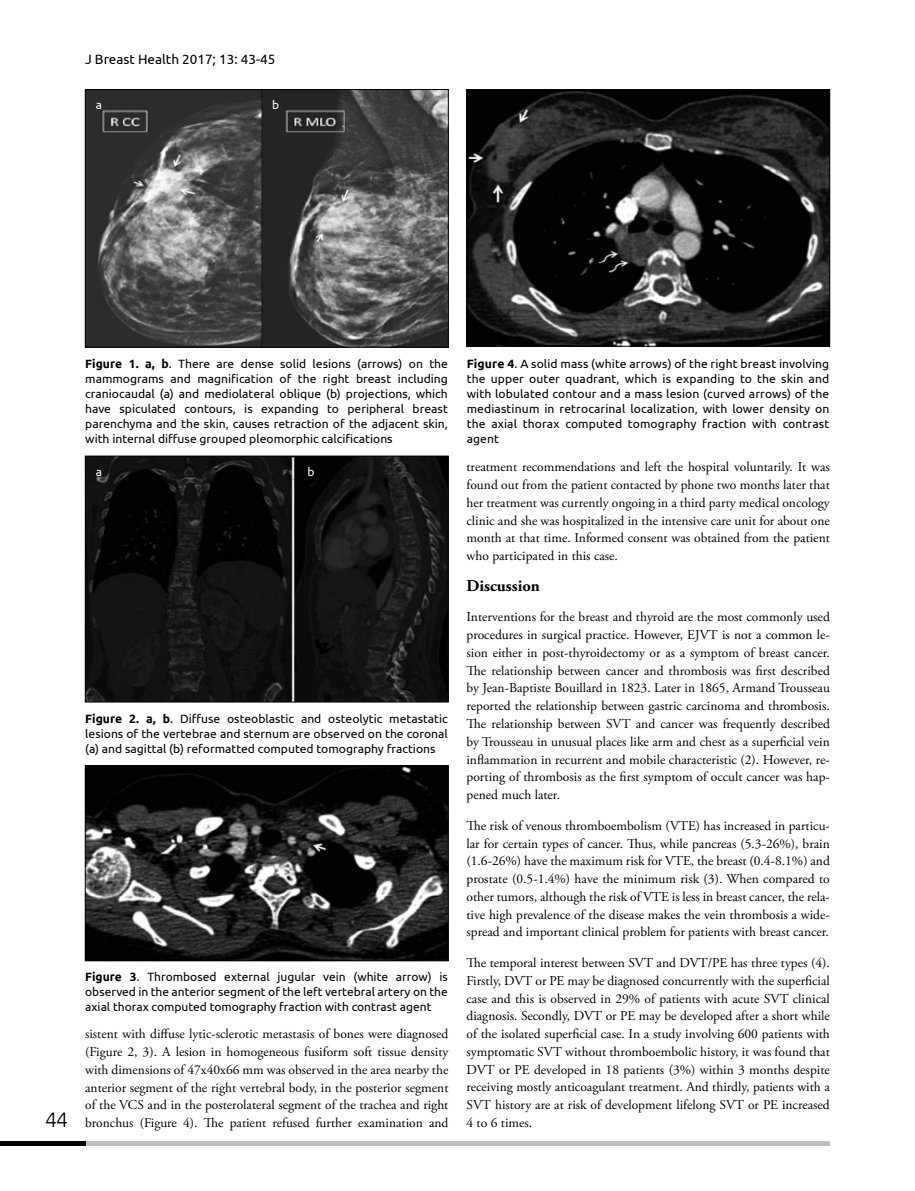
<style>
.page{position:relative;width:915px;height:1191px;background:#fff}
.page>*{position:absolute;margin:0;border:0;box-sizing:border-box;transform-origin:0 0}
.t1{font:300 21px "Ubuntu";color:#000}
.t2{font:700 16.5px "Adobe Garamond Pro";color:#000}
.t3{font:13.5px/17.9px "Adobe Garamond Pro";color:#000;text-align:justify}
.t4{font:13.5px "Ubuntu";color:#000}
.t5{font:12px/15px "Ubuntu";color:#000;text-align:justify}
.t6{font:12px "Ubuntu";color:#fff}
.s1{font-weight:700}
</style>
<div class="page">
<img style="left:468px;top:91px;width:359px;height:253px">
<div style="left:466px;top:89px;width:363px;height:257px;border:1px solid #000"></div>
<img style="left:87px;top:767px;width:359px;height:192px">
<div style="left:85px;top:765px;width:363px;height:196px;border:1px solid #000"></div>
<img style="left:87px;top:458px;width:359px;height:242px">
<div style="left:85px;top:456px;width:363px;height:246px;border:1px solid #000"></div>
<img style="left:87px;top:91px;width:359px;height:254px">
<div style="left:85px;top:89px;width:363px;height:258px;border:1px solid #000"></div>
<div style="left:85px;top:1140px;width:744px;height:5px;background:#bcbec0"></div>
<div style="left:0;top:1140px;width:85px;height:5px;background:#000"></div>
<p class="t4" style="left:85px;top:51px;width:192px">J Breast Health 2017; 13: 43-45</p>
<p class="t6" style="left:96px;top:98px;width:8px">a</p>
<p class="t6" style="left:272px;top:98px;width:9px">b</p>
<h1 class="t1" style="left:45px;top:1106px;width:25px">44</h1>
<p class="t5" style="left:85px;top:356px;width:364px"><span class="s1">Figure 1. a, b</span>. There are dense solid lesions (arrows) on the mammograms and magnification of the right breast including craniocaudal (a) and mediolateral oblique (b) projections, which have spiculated contours, is expanding to peripheral breast parenchyma and the skin, causes retraction of the adjacent skin, with internal diffuse grouped pleomorphic calcifications</p>
<p class="t6" style="left:96px;top:464px;width:8px">a</p>
<p class="t6" style="left:307px;top:464px;width:9px">b</p>
<p class="t5" style="left:85px;top:711px;width:364px"><span class="s1">Figure 2. a, b</span>. Diffuse osteoblastic and osteolytic metastatic lesions of the vertebrae and sternum are observed on the coronal (a) and sagittal (b) reformatted computed tomography fractions</p>
<p class="t5" style="left:85px;top:969px;width:364px"><span class="s1">Figure 3</span>. Thrombosed external jugular vein (white arrow) is observed in the anterior segment of the left vertebral artery on the axial thorax computed tomography fraction with contrast agent</p>
<p class="t3" style="left:85px;top:1025px;width:365px">sistent with diffuse lytic-sclerotic metastasis of bones were diagnosed (Figure 2, 3). A lesion in homogeneous fusiform soft tissue density with dimensions of 47x40x66 mm was observed in the area nearby the anterior segment of the right vertebral body, in the posterior segment of the VCS and in the posterolateral segment of the trachea and right bronchus (Figure 4). The patient refused further examination and</p>
<p class="t5" style="left:466px;top:356px;width:364px"><span class="s1">Figure 4</span>. A solid mass (white arrows) of the right breast involving the upper outer quadrant, which is expanding to the skin and with lobulated contour and a mass lesion (curved arrows) of the mediastinum in retrocarinal localization, with lower density on the axial thorax computed tomography fraction with contrast agent</p>
<p class="t3" style="left:466px;top:458px;width:365px">treatment recommendations and left the hospital voluntarily. It was found out from the patient contacted by phone two months later that her treatment was currently ongoing in a third party medical oncology clinic and she was hospitalized in the intensive care unit for about one month at that time. Informed consent was obtained from the patient who participated in this case.</p>
<p class="t2" style="left:466px;top:576px;width:75px">Discussion</p>
<p class="t3" style="left:466px;top:608px;width:365px">Interventions for the breast and thyroid are the most commonly used procedures in surgical practice. However, EJVT is not a common le&shy;sion either in post-thyroidectomy or as a symptom of breast cancer.<br>The relationship between cancer and thrombosis was first described by Jean-Baptiste Bouillard in 1823. Later in 1865, Armand Trousseau reported the relationship between gastric carcinoma and thrombosis.<br>The relationship between SVT and cancer was frequently described by Trousseau in unusual places like arm and chest as a superficial vein inflammation in recurrent and mobile characteristic (2). However, re&shy;porting of thrombosis as the first symptom of occult cancer was hap&shy;pened much later.</p>
<p class="t3" style="left:466px;top:817px;width:365px">The risk of venous thromboembolism (VTE) has increased in particu&shy;lar for certain types of cancer. Thus, while pancreas (5.3-26%), brain (1.6-26%) have the maximum risk for VTE, the breast (0.4-8.1%) and prostate (0.5-1.4%) have the minimum risk (3). When compared to other tumors, although the risk of VTE is less in breast cancer, the rela&shy;tive high prevalence of the disease makes the vein thrombosis a wide&shy;spread and important clinical problem for patients with breast cancer.</p>
<p class="t3" style="left:466px;top:954px;width:365px">The temporal interest between SVT and DVT/PE has three types (4).<br>Firstly, DVT or PE may be diagnosed concurrently with the superficial case and this is observed in 29% of patients with acute SVT clinical diagnosis. Secondly, DVT or PE may be developed after a short while of the isolated superficial case. In a study involving 600 patients with symptomatic SVT without thromboembolic history, it was found that DVT or PE developed in 18 patients (3%) within 3 months despite receiving mostly anticoagulant treatment. And thirdly, patients with a SVT history are at risk of development lifelong SVT or PE increased 4 to 6 times.</p>
</div>
